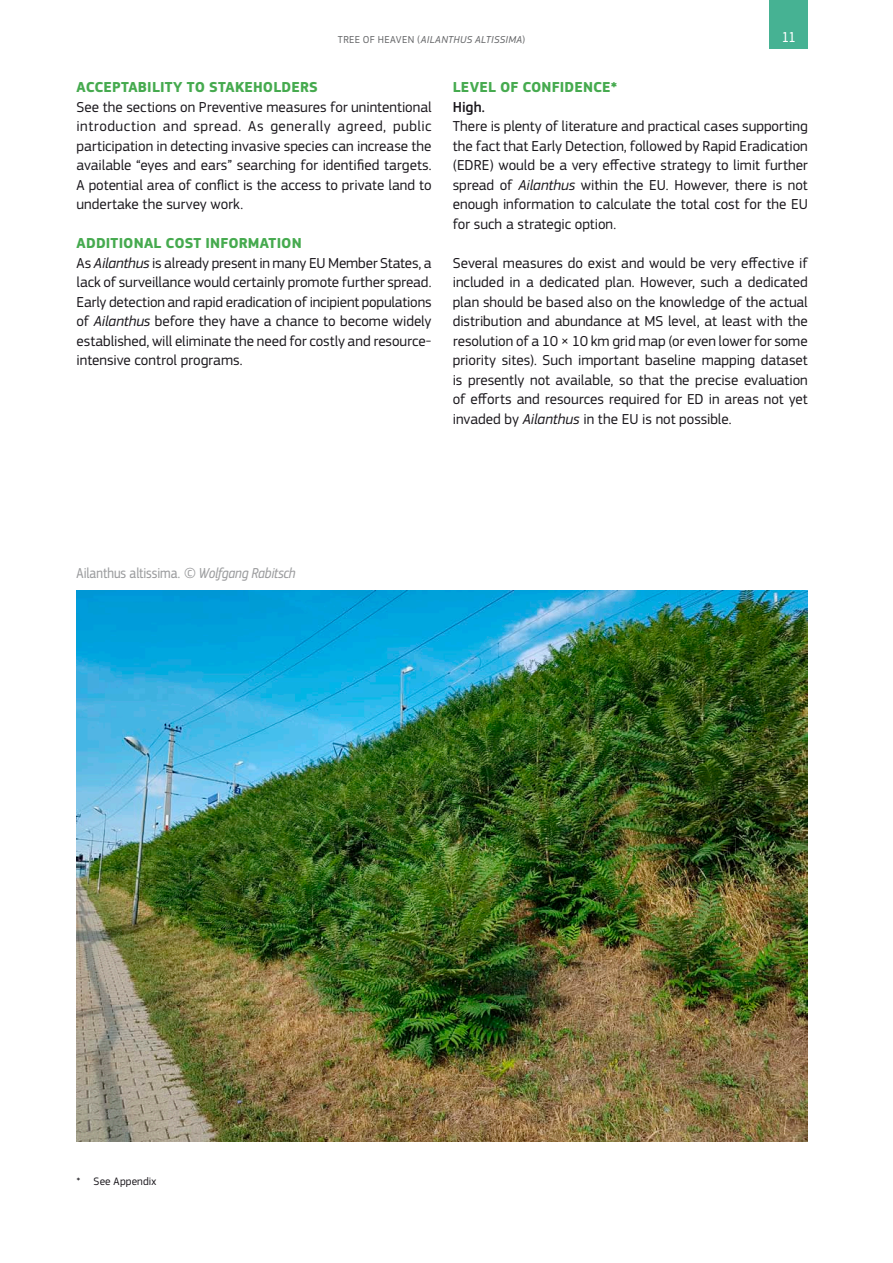
<style>
.page{position:relative;width:893px;height:1263px;background:#fff}
.page>*{position:absolute;margin:0;border:0;box-sizing:border-box;transform-origin:0 0}
.t1{font:15px/19.5px "EC Square Sans Pro";letter-spacing:-.005em;color:#1a171c;text-align:justify}
.t2{font:700 15px "EC Square Sans Pro";letter-spacing:.01em;color:#46aa4f}
.t3{font:15px "EC Square Sans Cond Pro";color:#9c9d9f}
.t4{font:500 15px "EC Square Sans Pro";color:#1a171c}
.t5{font:15px "EC Square Sans Cond Pro";color:#fff}
.t6{font:11.25px "EC Square Sans Pro";letter-spacing:.01em;color:#1a171c}
.t7{font:italic 10.5px "EC Square Sans Pro";letter-spacing:.025em;color:#636466}
.s1{font-style:normal}
.s2{font-weight:700;color:#46aa4f}
.s3{font-style:italic}
</style>
<div class="page">
<div style="left:770px;top:0;width:38px;height:49px;background:#46b293"></div>
<img style="left:77px;top:591px;width:731px;height:551px">
<p class="t7" style="left:338px;top:33px;width:189px"><span class="s1">Tree of heave n (</span>Ailanthus altissima<span class="s1">)</span></p>
<p class="t5" style="left:782px;top:29px;width:16px">11</p>
<p class="t2" style="left:77px;top:78px;width:10px">ACCE</p>
<p class="t2" style="left:112px;top:78px;width:206px">PTABILITY TO STAKEHOLDERS</p>
<p class="t1" style="left:77px;top:97px;width:357px">See the sections on Preventive measures for unintentional introduction and spread. As generally agreed, public participation in detecting invasive species can increase the available “eyes and ears” searching for identified targets.<br>A potential area of conflict is the access to private land to undertake the survey work.</p>
<p class="t1" style="left:77px;top:233px;width:357px;text-align:left"><span class="s2">ADDITIONAL COST INFORMATION<br></span>As <span class="s3">Ailanthus</span> is already present in many EU Member States, a lack of surveillance would certainly promote further spread.<br>Early detection and rapid eradication of incipient populations of <span class="s3">Ailanthus</span> before they have a chance to become widely established, will eliminate the need for costly and resource&shy;intensive control programs.</p>
<p class="t2" style="left:453px;top:78px;width:166px">LEVEL OF CONFIDENCE*</p>
<p class="t4" style="left:453px;top:98px;width:34px">High.</p>
<p class="t1" style="left:453px;top:116px;width:357px">There is plenty of literature and practical cases supporting the fact that Early Detection, followed by Rapid Eradication (EDRE) would be a very effective strategy to limit further spread of <span class="s3">Ailanthus</span> within the EU. However, there is not enough information to calculate the total cost for the EU for such a strategic option.</p>
<p class="t1" style="left:453px;top:253px;width:357px">Several measures do exist and would be very effective if included in a dedicated plan. However, such a dedicated plan should be based also on the knowledge of the actual distribution and abundance at MS level, at least with the resolution of a 10 × 10 km grid map (or even lower for some priority sites). Such important baseline mapping dataset is presently not available, so that the precise evaluation of efforts and resources required for ED in areas not yet invaded by <span class="s3">Ailanthus</span> in the EU is not possible.</p>
<p class="t3" style="left:77px;top:565px;width:220px">Ailanthus altissima. <span class="s3">© Wolfgang Rabitsch</span></p>
<p class="t6" style="left:77px;top:1174px;width:81px">* See Appendix</p>
</div>
